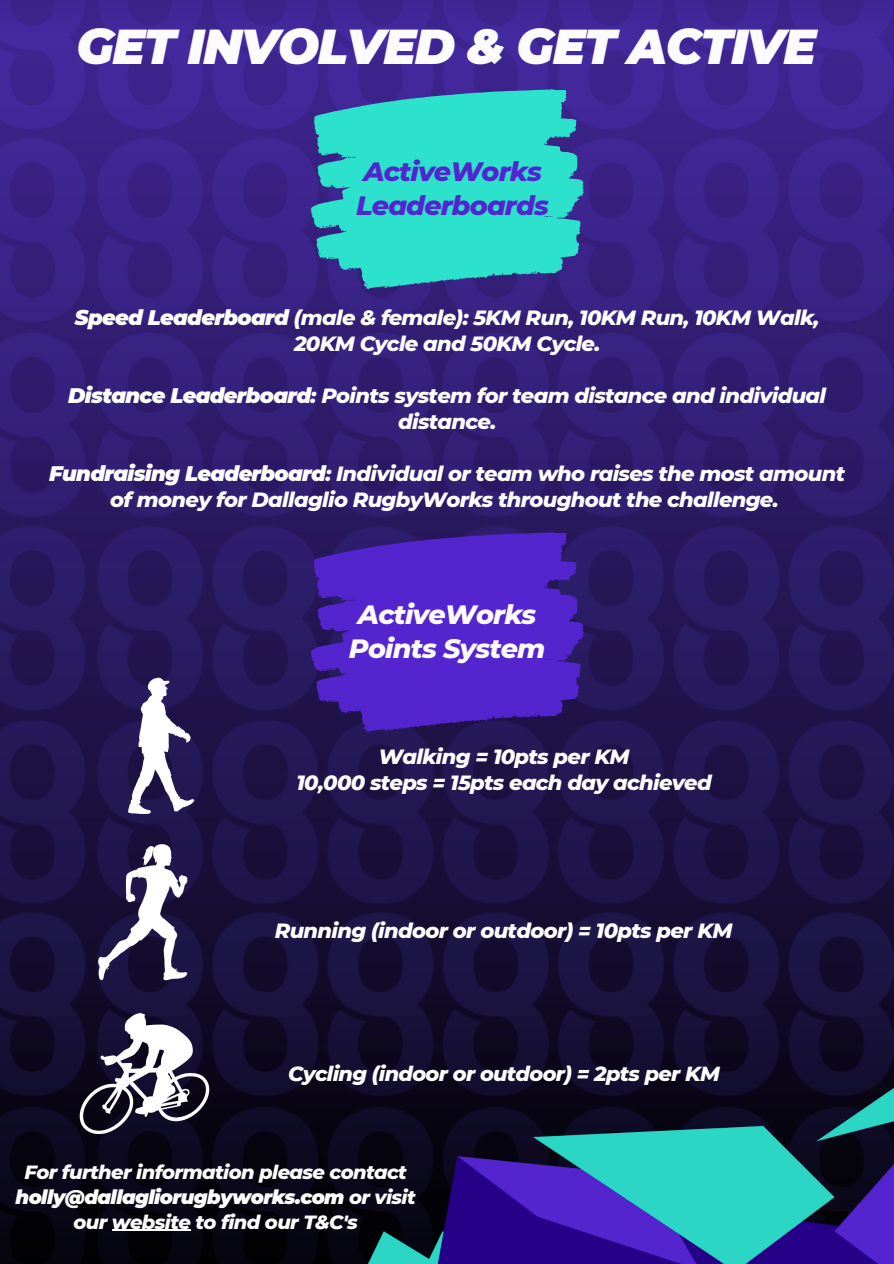
<style>
.page{position:relative;width:894px;height:1264px;background:#fff}
.page>*{position:absolute;margin:0;border:0;box-sizing:border-box;transform-origin:0 0}
.t1{font:italic 900 48.9px "Montserrat";letter-spacing:-.03em;color:#fcfcfe}
.t2{font:italic 800 27px/33.8px "Montserrat";letter-spacing:-.03em;color:#5424cf}
.t3{font:italic 800 27px/33.8px "Montserrat";letter-spacing:-.03em;color:#fcfcfe;text-align:center}
.t4{font:italic 800 21px/26px "Montserrat";letter-spacing:-.03em;color:#fff;text-align:center}
.t5{font:italic 800 20.85px "Montserrat";letter-spacing:-.03em;color:#fff}
.t6{font:italic 800 19.5px/24.8px "Montserrat";letter-spacing:-.03em;color:#fff;text-align:center}
.s1{font-weight:900}
</style>
<div class="page">
<img style="left:0;top:0;width:893px;height:1263px">
<img style="left:74px;top:995px;width:142px;height:156px">
<img style="left:58px;top:807px;width:155px;height:188px">
<img style="left:89px;top:665px;width:144px;height:158px">
<img style="left:336px;top:1047px;width:557px;height:216px">
<svg style="left:544px;top:100px;width:39px;height:87px;background:#329cb5"></svg>
<hr style="left:112px;top:1229px;width:78px;height:1px;background:#fff">
<svg style="left:544px;top:543px;width:39px;height:87px;background:#4521a9"></svg>
<p class="t1" style="left:76px;top:17px;width:741px">GET INVOLVED &amp; GET ACTIVE</p>
<p class="t2" style="left:356px;top:154px;width:194px">ActiveWorks<br>Leaderboards</p>
<p class="t4" style="left:75px;top:304px;width:745px"><span class="s1">Speed Leaderboard</span> (male &amp; female): 5KM Run, 10KM Run, 10KM Walk,<br>20KM Cycle and 50KM Cycle.</p>
<p class="t4" style="left:68px;top:382px;width:759px"><span class="s1">Distance Leaderboard</span>: Points system for team distance and individual distance.</p>
<p class="t4" style="left:49px;top:460px;width:797px"><span class="s1">Fundraising Leaderboard</span>: Individual or team who raises the most amount of money for Dallaglio RugbyWorks throughout the challenge.</p>
<p class="t3" style="left:349px;top:597px;width:198px">ActiveWorks<br>Points System</p>
<p class="t4" style="left:378px;top:743px;width:253px">Walking = 10pts per KM</p>
<p class="t4" style="left:296px;top:769px;width:416px">10,000 steps = 15pts each day achieved</p>
<p class="t4" style="left:275px;top:917px;width:459px">Running (indoor or outdoor) = 10pts per KM</p>
<p class="t5" style="left:288px;top:1060px;width:433px">Cycling (indoor or outdoor) = 2pts per KM</p>
<p class="t6" style="left:16px;top:1159px;width:401px">For further information please contact <span class="s1">holly@dallagliorugbyworks.com</span> or visit our website to find our T&amp;C's</p>
</div>
